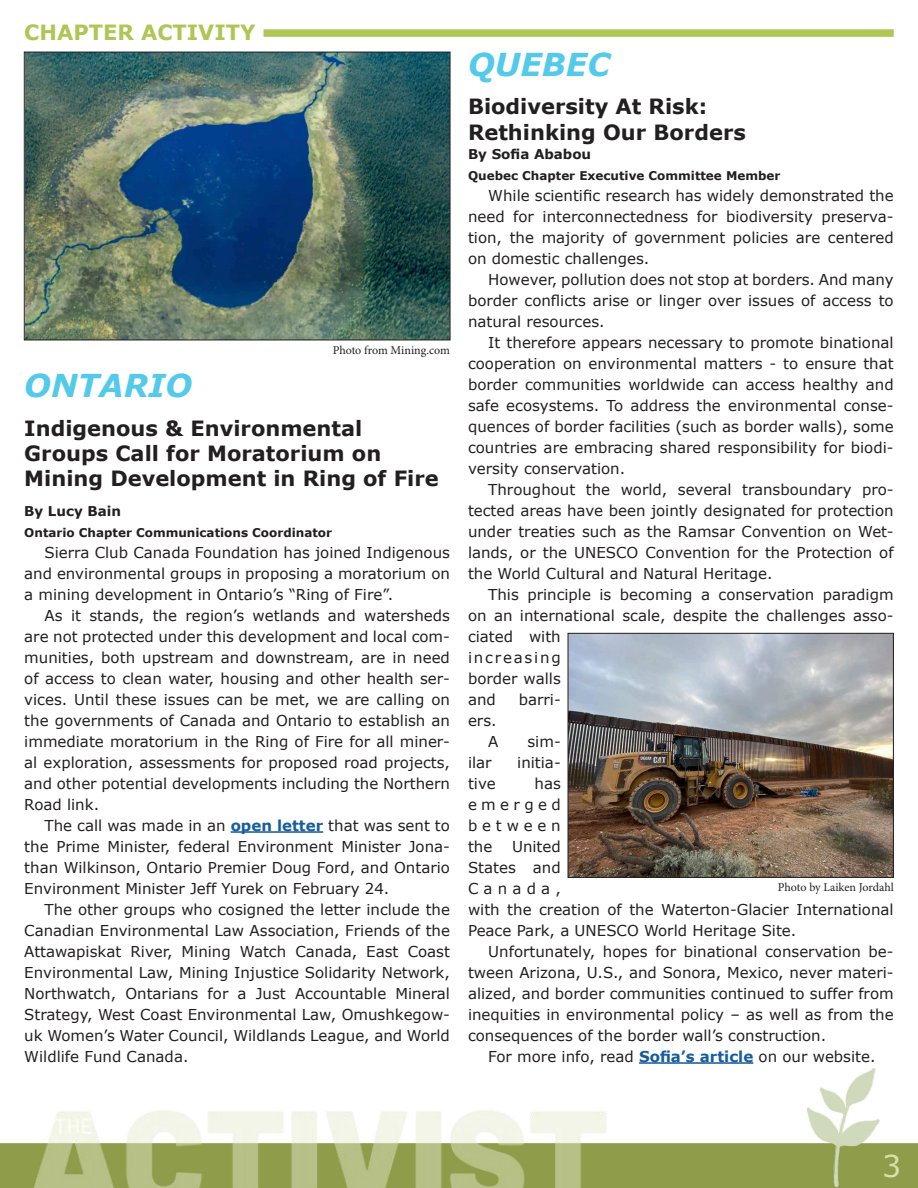
<style>
.page{position:relative;width:918px;height:1188px;background:#fff}
.page>*{position:absolute;margin:0;border:0;box-sizing:border-box;transform-origin:0 0}
.CHAPTER_HED{font:italic 700 31.5px "Verdana";color:#54caea}
.t1{font:30px "Verdana";color:#d6e2aa}
.CHAPTER_STORY_TITLE{font:700 21px/25.2px "Verdana";color:#231f20}
.t2{font:700 21px "Verdana";color:#aec654}
.body_text{font:15px/21px "Verdana";color:#231f20;text-align:justify}
.sig{font:700 13.5px "Verdana";color:#231f20}
.sig-2{font:700 12px "Verdana";color:#231f20}
.t3{font:12px "Minion Pro";letter-spacing:-.005em;color:#231f20}
.s1{font-weight:700;color:#175d9e}
</style>
<div class="page">
<img style="left:0;top:1062px;width:918px;height:126px">
<hr style="left:231px;top:831px;width:92px;height:2px;background:#175d9e">
<hr style="left:639px;top:1062px;width:114px;height:2px;background:#175d9e">
<img style="left:26px;top:54px;width:422px;height:284px">
<div style="left:24px;top:52px;width:426px;height:288px;border:1px solid #231f20"></div>
<div style="left:264px;top:29px;width:630px;height:8px;background:#aec654"></div>
<img style="left:570px;top:635px;width:322px;height:241px">
<div style="left:568px;top:633px;width:326px;height:245px;border:1px solid #231f20"></div>
<p class="t2" style="left:24px;top:19px;width:233px">CHAPTER ACTIVITY</p>
<p class="t3" style="left:333px;top:342px;width:119px">Photo from Mining.com</p>
<p class="CHAPTER_HED" style="left:24px;top:366px;width:169px">ONTARIO</p>
<p class="CHAPTER_STORY_TITLE" style="left:24px;top:416px;width:358px">Indigenous &amp; Environmental<br>Groups Call for Moratorium on</p>
<p class="CHAPTER_STORY_TITLE" style="left:24px;top:466px;width:416px">Mining Development in Ring of Fire</p>
<p class="sig" style="left:24px;top:502px;width:98px">By Lucy Bain</p>
<p class="sig-2" style="left:24px;top:525px;width:309px">Ontario Chapter Communications Coordinator</p>
<p class="body_text" style="left:24px;top:542px;width:427px;text-indent:20px">Sierra Club Canada Foundation has joined Indigenous and environmental groups in proposing a moratorium on a mining development in Ontario’s “Ring of Fire”.</p>
<p class="body_text" style="left:24px;top:605px;width:427px;text-indent:20px">As it stands, the region’s wetlands and watersheds are not protected under this development and local com&shy;munities, both upstream and downstream, are in need of access to clean water, housing and other health ser&shy;vices. Until these issues can be met, we are calling on the governments of Canada and Ontario to establish an immediate moratorium in the Ring of Fire for all miner&shy;al exploration, assessments for proposed road projects, and other potential developments including the Northern Road link.</p>
<p class="body_text" style="left:24px;top:815px;width:427px;text-indent:20px">The call was made in an <span class="s1">open letter</span> that was sent to the Prime Minister, federal Environment Minister Jona&shy;than Wilkinson, Ontario Premier Doug Ford, and Ontario Environment Minister Jeff Yurek on February 24.</p>
<p class="body_text" style="left:24px;top:899px;width:427px;text-indent:20px">The other groups who cosigned the letter include the Canadian Environmental Law Association, Friends of the Attawapiskat River, Mining Watch Canada, East Coast Environmental Law, Mining Injustice Solidarity Network, Northwatch, Ontarians for a Just Accountable Mineral Strategy, West Coast Environmental Law, Omushkegow&shy;uk Women’s Water Council, Wildlands League, and World Wildlife Fund Canada.</p>
<p class="CHAPTER_HED" style="left:468px;top:44px;width:144px">QUEBEC</p>
<p class="CHAPTER_STORY_TITLE" style="left:468px;top:94px;width:241px">Biodiversity At Risk:</p>
<p class="CHAPTER_STORY_TITLE" style="left:468px;top:120px;width:279px">Rethinking Our Borders</p>
<p class="sig" style="left:468px;top:145px;width:125px">By Sofia Ababou</p>
<p class="sig-2" style="left:468px;top:168px;width:314px">Quebec Chapter Executive Committee Member</p>
<p class="body_text" style="left:468px;top:185px;width:427px;text-indent:20px">While scientific research has widely demonstrated the need for interconnectedness for biodiversity preserva&shy;tion, the majority of government policies are centered on domestic challenges.</p>
<p class="body_text" style="left:468px;top:269px;width:427px;text-indent:20px">However, pollution does not stop at borders. And many border conflicts arise or linger over issues of access to natural resources.</p>
<p class="body_text" style="left:468px;top:332px;width:427px;text-indent:20px">It therefore appears necessary to promote binational cooperation on environmental matters - to ensure that border communities worldwide can access healthy and safe ecosystems. To address the environmental conse&shy;quences of border facilities (such as border walls), some countries are embracing shared responsibility for biodi&shy;versity conservation.</p>
<p class="body_text" style="left:468px;top:479px;width:427px;text-indent:20px">Throughout the world, several transboundary pro&shy;tected areas have been jointly designated for protection under treaties such as the Ramsar Convention on Wet&shy;lands, or the UNESCO Convention for the Protection of the World Cultural and Natural Heritage.</p>
<p class="body_text" style="left:468px;top:584px;width:427px;text-align:left;text-indent:20px">This principle is becoming a conservation paradigm on an international scale, despite the challenges asso&shy;ciated with<br>increasing<br>border walls<br>and</p>
<p class="body_text" style="left:519px;top:689px;width:44px">barri-</p>
<p class="body_text" style="left:468px;top:710px;width:30px">ers.</p>
<p class="body_text" style="left:488px;top:731px;width:12px">A</p>
<p class="body_text" style="left:527px;top:731px;width:35px">sim-</p>
<p class="body_text" style="left:468px;top:752px;width:25px">ilar</p>
<p class="body_text" style="left:517px;top:752px;width:45px">initia-</p>
<p class="body_text" style="left:468px;top:773px;width:29px">tive</p>
<p class="body_text" style="left:468px;top:773px;width:94px;text-indent:67px">has emerged between the</p>
<p class="body_text" style="left:468px;top:836px;width:427px;text-align:left;text-indent:44px">United<br>States and<br>Canada,<br>with the creation of the Waterton-Glacier International<br>Peace Park, a UNESCO World Heritage Site.</p>
<p class="body_text" style="left:468px;top:941px;width:427px;text-indent:20px">Unfortunately, hopes for binational conservation be&shy;tween Arizona, U.S., and Sonora, Mexico, never materi&shy;alized, and border communities continued to suffer from inequities in environmental policy – as well as from the consequences of the border wall’s construction.</p>
<p class="body_text" style="left:488px;top:1046px;width:389px">For more info, read <span class="s1">Sofia’s article</span> on our website.</p>
<p class="t3" style="left:778px;top:879px;width:118px">Photo by Laiken Jordahl</p>
<p class="t1" style="left:882px;top:1147px;width:21px">3</p>
</div>
